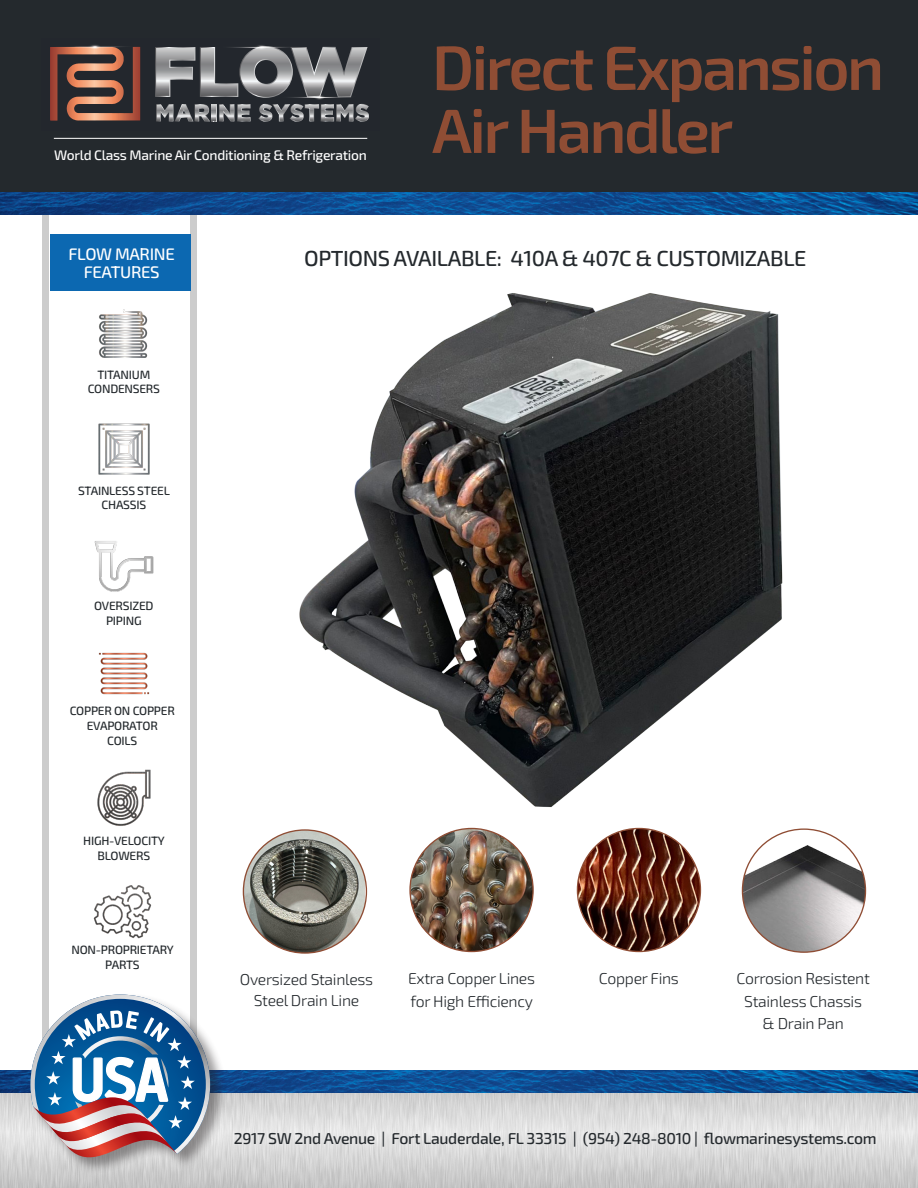
<style>
.page{position:relative;width:918px;height:1188px;background:#fff}
.page>*{position:absolute;margin:0;border:0;box-sizing:border-box;transform-origin:0 0}
.t1{font:600 62.4px "Exo 2";letter-spacing:-.04em;color:#8f4d34}
.t2{font:500 21.75px "Exo 2";letter-spacing:-.02em;color:#24292d}
.t3{font:500 16.8px/17.7px "Exo 2";letter-spacing:-.02em;color:#fff;text-align:center}
.t4{font:300 15.75px/23px "Exo 2";letter-spacing:-.02em;color:#24292d}
.t5{font:500 15.75px "Exo 2";letter-spacing:-.02em;color:#24292d}
.t6{font:500 13.8px "Exo 2";letter-spacing:-.02em;color:#fff}
.t7{font:500 12px/14.5px "Exo 2";letter-spacing:-.02em;color:#24292d;text-align:center}
</style>
<div class="page">
<img style="left:299px;top:293px;width:484px;height:515px">
<div style="left:42px;top:100px;width:155px;height:1015px;background:#ccc"></div>
<div style="left:49px;top:100px;width:141px;height:1015px;background:#fff"></div>
<div style="left:0;top:0;width:918px;height:192px;background:#24292d"></div>
<svg style="left:50px;top:45px;width:83px;height:76px"></svg>
<svg style="left:155px;top:45px;width:214px;height:77px"></svg>
<hr style="left:54px;top:138px;width:313px;height:1px;background:#fff">
<img style="left:0;top:1070px;width:918px;height:118px">
<img style="left:0;top:192px;width:918px;height:22px">
<div style="left:29px;top:993px;width:197px;height:181px;background:#231f20;opacity:.45"></div>
<svg style="left:30px;top:995px;width:180px;height:175px"></svg>
<img style="left:99px;top:309px;width:49px;height:49px">
<img style="left:98px;top:423px;width:52px;height:52px">
<img style="left:94px;top:541px;width:60px;height:51px">
<img style="left:98px;top:652px;width:52px;height:43px">
<img style="left:97px;top:769px;width:54px;height:57px">
<img style="left:93px;top:885px;width:59px;height:54px">
<div style="left:50px;top:234px;width:140px;height:57px;background:#0c68b1"></div>
<img style="left:410px;top:828px;width:123px;height:124px;border-radius:62px">
<img style="left:577px;top:828px;width:123px;height:124px;border-radius:62px">
<img style="left:742px;top:829px;width:124px;height:123px;border-radius:62px">
<img style="left:243px;top:831px;width:122px;height:121px">
<p class="t6" style="left:54px;top:145px;width:314px">World Class Marine Air Conditioning &amp; Refrigeration</p>
<p class="t1" style="left:432px;top:24px;width:454px">Direct Expansion</p>
<p class="t1" style="left:432px;top:87px;width:303px">Air Handler</p>
<p class="t3" style="left:69px;top:245px;width:108px">FLOW MARINE<br>FEATURES</p>
<p class="t7" style="left:97px;top:367px;width:54px">TITANIUM</p>
<p class="t7" style="left:88px;top:381px;width:74px">CONDENSERS</p>
<p class="t7" style="left:78px;top:483px;width:93px">STAINLESS STEEL<br>CHASSIS</p>
<p class="t7" style="left:94px;top:598px;width:61px">OVERSIZED<br>PIPING</p>
<p class="t7" style="left:70px;top:703px;width:107px">COPPER ON COPPER<br>EVAPORATOR<br>COILS</p>
<p class="t7" style="left:83px;top:833px;width:83px">HIGH-VELOCITY</p>
<p class="t7" style="left:98px;top:848px;width:54px">BLOWERS</p>
<p class="t7" style="left:71px;top:942px;width:104px">NON-PROPRIETARY<br>PARTS</p>
<p class="t2" style="left:304px;top:243px;width:504px">OPTIONS AVAILABLE: 410A &amp; 407C &amp; CUSTOMIZABLE</p>
<p class="t4" style="left:240px;top:967px;width:135px">Oversized Stainless</p>
<p class="t4" style="left:254px;top:988px;width:107px">Steel Drain Line</p>
<p class="t4" style="left:408px;top:966px;width:128px">Extra Copper Lines for High Efficiency</p>
<p class="t4" style="left:599px;top:966px;width:81px">Copper Fins</p>
<p class="t4" style="left:736px;top:966px;width:135px;text-align:center">Corrosion Resistent<br>Stainless Chassis &amp; Drain Pan</p>
<p class="t5" style="left:234px;top:1127px;width:644px">2917 SW 2nd Avenue | Fort Lauderdale, FL 33315 | (954) 248-8010 | flowmarinesystems.com</p>
</div>
